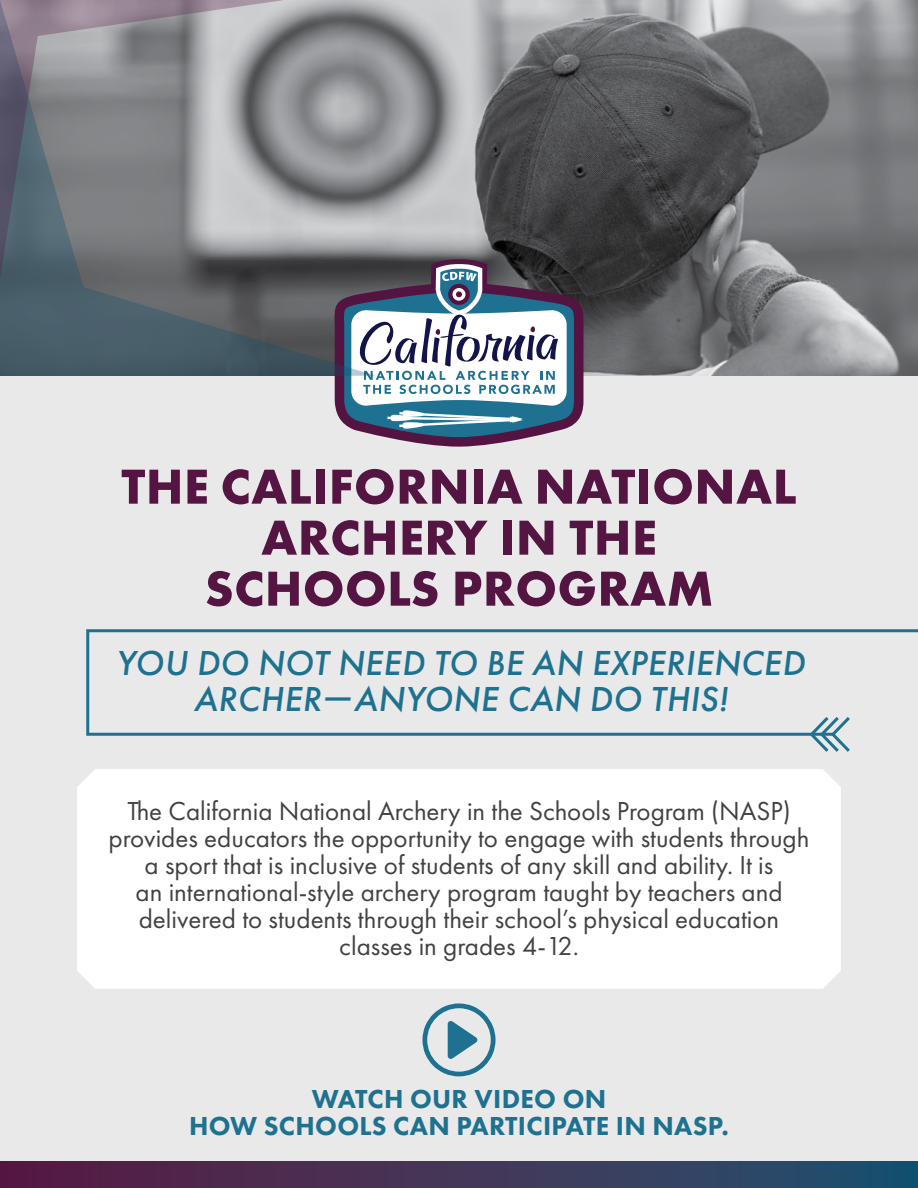
<style>
.page{position:relative;width:918px;height:1188px;background:#fff}
.page>*{position:absolute;margin:0;border:0;box-sizing:border-box;transform-origin:0 0}
.t1{font:700 51px/51px "Futura PT";letter-spacing:.01em;color:#551543;text-align:center}
.t2{font:italic 500 36px/36px "Futura PT";letter-spacing:.01em;color:#1e718f;text-align:center}
.t3{font:27px/27px "Futura PT";color:#414042;text-align:center}
.t4{font:800 27px/27px "Futura PT";letter-spacing:.01em;color:#1e718f;text-align:center}
</style>
<div class="page">
<div style="left:0;top:376px;width:918px;height:812px;background:#e9e9ea"></div>
<div style="left:77px;top:769px;width:764px;height:220px;background:#fff"></div>
<img style="left:376px;top:0;width:542px;height:376px">
<div style="left:0;top:1161px;width:918px;height:27px;background:linear-gradient(to right,#5d1942,#21526f)"></div>
<svg style="left:334px;top:278px;width:254px;height:169px"></svg>
<svg style="left:338px;top:259px;width:242px;height:184px"></svg>
<svg style="left:0;top:0;width:376px;height:376px;background:#6b7379"></svg>
<svg style="left:0;top:0;width:284px;height:279px;background:#86888d"></svg>
<svg style="left:86px;top:629px;width:832px;height:107px"></svg>
<svg style="left:807px;top:714px;width:46px;height:38px"></svg>
<svg style="left:422px;top:1003px;width:74px;height:73px"></svg>
<p class="t1" style="left:121px;top:460px;width:677px">THE CALIFORNIA NATIONAL<br>ARCHERY IN THE<br>SCHOOLS PROGRAM</p>
<p class="t2" style="left:116px;top:645px;width:690px">YOU DO NOT NEED TO BE AN EXPERIENCED<br>ARCHER—ANYONE CAN DO THIS!</p>
<p class="t3" style="left:109px;top:798px;width:702px">The California National Archery in the Schools Program (NASP) provides educators the opportunity to engage with students through a sport that is inclusive of students of any skill and ability. It is<br>an international-style archery program taught by teachers and delivered to students through their school’s physical education classes in grades 4-12.</p>
<p class="t4" style="left:189px;top:1085px;width:541px">WATCH OUR VIDEO ON<br>HOW SCHOOLS CAN PARTICIPATE IN NASP.</p>
</div>
